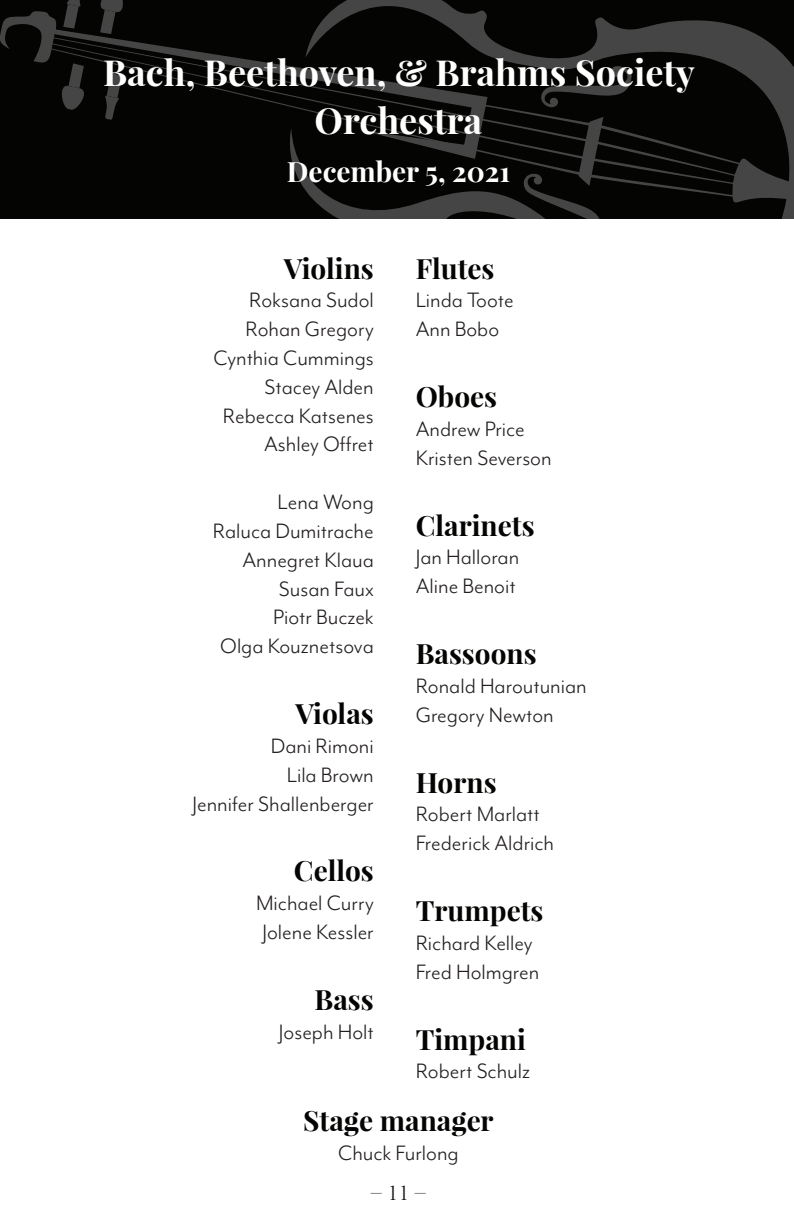
<style>
.page{position:relative;width:794px;height:1226px;background:#fff}
.page>*{position:absolute;margin:0;border:0;box-sizing:border-box;transform-origin:0 0}
.t1{font:700 36px "Playfair Display";color:#fff}
.t2{font:700 28px "Playfair Display";color:#040503}
.t3{font:700 28px "Playfair Display";color:#fff}
.t4{font:24px/28.8px "Mr Eaves Mod OT";color:#231f20}
.t5{font:22px "Baskerville";color:#1b1513}
</style>
<div class="page">
<div style="left:0;top:0;width:793px;height:218px;background:#040503"></div>
<svg style="left:280px;top:0;width:513px;height:219px"></svg>
<svg style="left:0;top:11px;width:487px;height:52px"></svg>
<svg style="left:521px;top:197px;width:82px;height:22px"></svg>
<svg style="left:731px;top:156px;width:62px;height:48px"></svg>
<svg style="left:51px;top:48px;width:682px;height:149px"></svg>
<svg style="left:54px;top:32px;width:686px;height:132px"></svg>
<svg style="left:52px;top:43px;width:683px;height:141px"></svg>
<svg style="left:53px;top:37px;width:683px;height:139px"></svg>
<svg style="left:58px;top:63px;width:33px;height:48px"></svg>
<svg style="left:104px;top:73px;width:18px;height:47px"></svg>
<svg style="left:63px;top:0;width:20px;height:29px"></svg>
<svg style="left:94px;top:0;width:34px;height:34px"></svg>
<p class="t1" style="left:103px;top:50px;width:593px">Bach, Beethoven, &amp; Brahms Society</p>
<p class="t1" style="left:314px;top:98px;width:169px">Orchestra</p>
<p class="t3" style="left:287px;top:154px;width:225px">December 5, 2021</p>
<p class="t2" style="left:284px;top:250px;width:91px">Violins</p>
<p class="t4" style="left:249px;top:286px;width:126px">Roksana Sudol</p>
<p class="t4" style="left:245px;top:315px;width:130px">Rohan Gregory</p>
<p class="t4" style="left:213px;top:343px;width:162px">Cynthia Cummings</p>
<p class="t4" style="left:264px;top:372px;width:111px">Stacey Alden</p>
<p class="t4" style="left:223px;top:401px;width:152px">Rebecca Katsenes</p>
<p class="t4" style="left:264px;top:430px;width:111px">Ashley Offret</p>
<p class="t4" style="left:277px;top:487px;width:98px">Lena Wong</p>
<p class="t4" style="left:213px;top:516px;width:162px">Raluca Dumitrache</p>
<p class="t4" style="left:242px;top:545px;width:133px">Annegret Klaua</p>
<p class="t4" style="left:279px;top:574px;width:96px">Susan Faux</p>
<p class="t4" style="left:273px;top:603px;width:102px">Piotr Buczek</p>
<p class="t4" style="left:220px;top:631px;width:155px">Olga Kouznetsova</p>
<p class="t2" style="left:295px;top:695px;width:80px">Violas</p>
<p class="t4" style="left:271px;top:731px;width:104px">Dani Rimoni</p>
<p class="t4" style="left:287px;top:760px;width:88px">Lila Brown</p>
<p class="t4" style="left:192px;top:789px;width:183px">Jennifer Shallenberger</p>
<p class="t2" style="left:294px;top:853px;width:81px">Cellos</p>
<p class="t4" style="left:256px;top:888px;width:119px">Michael Curry</p>
<p class="t4" style="left:262px;top:917px;width:113px">Jolene Kessler</p>
<p class="t2" style="left:314px;top:981px;width:61px">Bass</p>
<p class="t4" style="left:279px;top:1017px;width:96px">Joseph Holt</p>
<p class="t2" style="left:415px;top:250px;width:80px">Flutes</p>
<p class="t4" style="left:415px;top:286px;width:100px">Linda Toote<br>Ann Bobo</p>
<p class="t2" style="left:415px;top:379px;width:83px">Oboes</p>
<p class="t4" style="left:415px;top:414px;width:137px">Andrew Price<br>Kristen Severson</p>
<p class="t2" style="left:415px;top:507px;width:120px">Clarinets</p>
<p class="t4" style="left:415px;top:543px;width:105px">Jan Halloran<br>Aline Benoit</p>
<p class="t2" style="left:415px;top:635px;width:122px">Bassoons</p>
<p class="t4" style="left:415px;top:671px;width:172px">Ronald Haroutunian<br>Gregory Newton</p>
<p class="t2" style="left:415px;top:764px;width:82px">Horns</p>
<p class="t4" style="left:415px;top:799px;width:140px">Robert Marlatt<br>Frederick Aldrich</p>
<p class="t2" style="left:415px;top:892px;width:129px">Trumpets</p>
<p class="t4" style="left:415px;top:928px;width:125px">Richard Kelley<br>Fred Holmgren</p>
<p class="t2" style="left:415px;top:1021px;width:112px">Timpani</p>
<p class="t4" style="left:415px;top:1056px;width:116px">Robert Schulz</p>
<p class="t2" style="left:303px;top:1102px;width:192px">Stage manager</p>
<p class="t4" style="left:338px;top:1138px;width:122px">Chuck Furlong</p>
<p class="t5" style="left:371px;top:1178px;width:56px">– 11 –</p>
</div>
